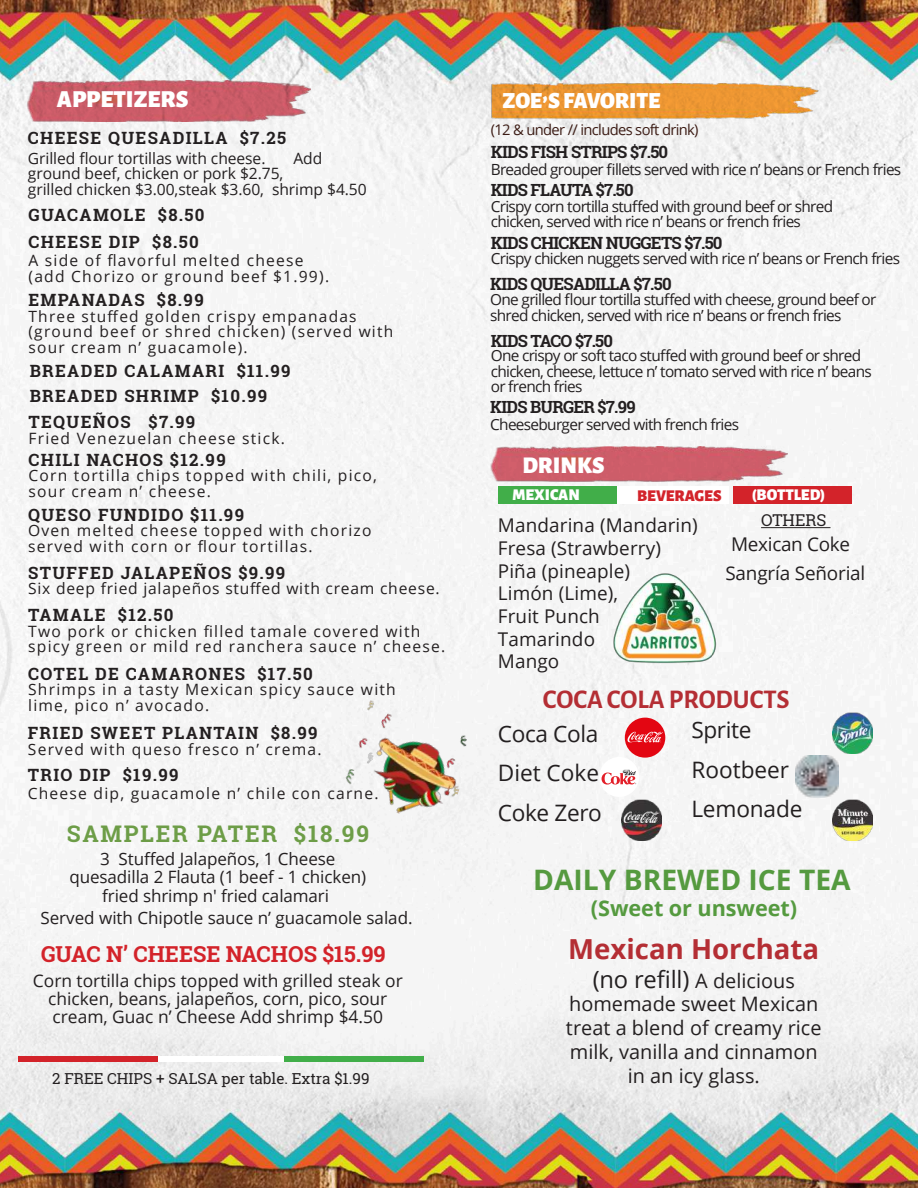
<style>
.page{position:relative;width:918px;height:1188px;background:#fff}
.page>*{position:absolute;margin:0;border:0;box-sizing:border-box;transform-origin:0 0}
.t1{font:700 28.2px "Open Sans";color:#559a3f}
.t2{font:700 27.6px "Open Sans";color:#b42e34}
.t3{font:700 26.4px "Alegreya Sans SC";color:#b42e34}
.t4{font:900 24.15px "Alegreya Sans SC";color:#fff}
.t5{font:23.7px "Open Sans";letter-spacing:-.005em;color:#231f20}
.t6{font:900 23.55px "Alegreya Sans SC";color:#fff}
.t7{font:700 22.95px "Roboto Slab";letter-spacing:.08em;color:#6d9d47}
.t8{font:900 22.8px "Alegreya Sans SC";letter-spacing:-.01em;color:#fff}
.t9{font:22.65px/39.6px "Open Sans";letter-spacing:-.005em;color:#231f20}
.t10{font:700 22.05px "Roboto Slab";color:#d3232a}
.t11{font:700 21.6px "Open Sans";letter-spacing:-.005em;color:#559a3f}
.t12{font:19.95px/23.9px "Open Sans";color:#231f20;text-align:center}
.t13{font:18.9px/22.6px "Open Sans";letter-spacing:.005em;color:#231f20;text-align:center}
.t14{font:17.4px/18.1px "Open Sans";color:#231f20;text-align:center}
.t15{font:700 16.95px/25.3px "Roboto Slab";letter-spacing:.08em;color:#231f20}
.t16{font:16.95px/18.6px "Open Sans";letter-spacing:-.005em;color:#231f20;text-align:center}
.t17{font:700 16.8px "Roboto Slab";letter-spacing:-.045em;color:#231f20}
.t18{font:16.35px "Roboto Slab";color:#231f20}
.t19{font:900 16.2px "Alegreya Sans SC";color:#fff}
.t20{font:900 16.2px "Alegreya Sans SC";color:#d3232a}
.t21{font:15.6px/15.5px "Open Sans";letter-spacing:.08em;color:#231f20}
.t22{font:15.6px/15.5px "Open Sans";letter-spacing:-.005em;color:#231f20}
.t23{font:15.6px "Open Sans";letter-spacing:.05em;color:#231f20}
.t24{font:15.45px/15.6px "Open Sans";letter-spacing:-.045em;color:#231f20}
.t25{font:15.45px/15.3px "Open Sans";letter-spacing:.08em;color:#231f20}
.t26{font:15.15px "Roboto Slab";color:#231f20}
.t27{font:14.7px "Open Sans";letter-spacing:-.045em;color:#3c1c15}
.s1{font-size:19.95px}
</style>
<div class="page">
<img style="left:0;top:0;width:918px;height:1188px">
<img style="left:27px;top:80px;width:283px;height:42px">
<img style="left:340px;top:700px;width:137px;height:129px">
<div style="left:18px;top:1056px;width:139px;height:5px;background:#d3232a"></div>
<div style="left:158px;top:1056px;width:139px;height:5px;background:#fff"></div>
<div style="left:285px;top:1056px;width:139px;height:5px;background:#41ae49"></div>
<div style="left:733px;top:486px;width:119px;height:18px;background:#d3232a"></div>
<div style="left:610px;top:487px;width:119px;height:17px;background:#fff"></div>
<div style="left:498px;top:487px;width:118px;height:17px;background:#41ae49"></div>
<hr style="left:761px;top:527px;width:70px;height:1px;background:#231f20">
<img style="left:491px;top:446px;width:297px;height:36px">
<img style="left:621px;top:800px;width:41px;height:40px">
<div style="left:599px;top:757px;width:40px;height:40px;background:#fff;border-radius:50%"></div>
<svg style="left:602px;top:769px;width:34px;height:16px"></svg>
<div style="left:625px;top:718px;width:40px;height:40px;background:#e30612;border-radius:50%"></div>
<svg style="left:628px;top:732px;width:35px;height:10px"></svg>
<img style="left:796px;top:755px;width:43px;height:43px">
<img style="left:832px;top:800px;width:41px;height:41px">
<img style="left:832px;top:713px;width:41px;height:41px">
<img style="left:483px;top:80px;width:362px;height:42px">
<img style="left:611px;top:567px;width:109px;height:99px">
<h3 class="t4" style="left:57px;top:80px;width:133px">APPETIZERS</h3>
<p class="t15" style="left:28px;top:125px;width:260px">CHEESE QUESADILLA $7.25</p>
<p class="t22" style="left:28px;top:150px;width:239px">Grilled flour tortillas with cheese.</p>
<p class="t21" style="left:293px;top:150px;width:30px">Add</p>
<p class="t22" style="left:28px;top:165px;width:340px">ground beef, chicken or pork $2.75,<br>grilled chicken $3.00,steak $3.60, shrimp $4.50</p>
<p class="t15" style="left:28px;top:201px;width:178px;line-height:26.7px">GUACAMOLE $8.50<br>CHEESE DIP $8.50</p>
<p class="t21" style="left:28px;top:253px;width:302px">A side of flavorful melted cheese (add Chorizo or ground beef $1.99).</p>
<p class="t15" style="left:28px;top:287px;width:177px">EMPANADAS $8.99</p>
<p class="t25" style="left:28px;top:308px;width:366px">Three stuffed golden crispy empanadas (ground beef or shred chicken) (served with sour cream n’ guacamole).</p>
<p class="t15" style="left:28px;top:358px;width:264px">BREADED CALAMARI $11.99<br>BREADED SHRIMP $10.99<br>TEQUEÑOS $7.99</p>
<p class="t21" style="left:28px;top:430px;width:258px">Fried Venezuelan cheese stick.</p>
<p class="t15" style="left:28px;top:447px;width:199px">CHILI NACHOS $12.99</p>
<p class="t21" style="left:28px;top:467px;width:350px">Corn tortilla chips topped with chili, pico, sour cream n’ cheese.</p>
<p class="t15" style="left:28px;top:502px;width:217px">QUESO FUNDIDO $11.99</p>
<p class="t21" style="left:28px;top:522px;width:345px">Oven melted cheese topped with chorizo served with corn or flour tortillas.</p>
<p class="t15" style="left:28px;top:560px;width:259px">STUFFED JALAPEÑOS $9.99</p>
<p class="t23" style="left:28px;top:578px;width:413px">Six deep fried jalapeños stuffed with cream cheese.</p>
<p class="t15" style="left:28px;top:602px;width:147px">TAMALE $12.50</p>
<p class="t21" style="left:28px;top:623px;width:419px">Two pork or chicken filled tamale covered with spicy green or mild red ranchera sauce n’ cheese.</p>
<p class="t15" style="left:28px;top:661px;width:286px">COTEL DE CAMARONES $17.50</p>
<p class="t21" style="left:28px;top:681px;width:369px">Shrimps in a tasty Mexican spicy sauce with lime, pico n’ avocado.</p>
<p class="t15" style="left:28px;top:720px;width:291px">FRIED SWEET PLANTAIN $8.99</p>
<p class="t21" style="left:28px;top:741px;width:295px">Served with queso fresco n’ crema.</p>
<p class="t15" style="left:28px;top:762px;width:152px">TRIO DIP $19.99</p>
<p class="t21" style="left:28px;top:785px;width:352px">Cheese dip, guacamole n’ chile con carne.</p>
<h3 class="t7" style="left:67px;top:818px;width:304px">SAMPLER PATER $18.99</h3>
<p class="t16" style="left:69px;top:849px;width:298px">3 Stuffed Jalapeños, 1 Cheese quesadilla 2 Flauta (1 beef - 1 chicken) fried shrimp n' fried calamari</p>
<p class="t16" style="left:40px;top:908px;width:374px">Served with Chipotle sauce n’ guacamole salad.</p>
<h3 class="t10" style="left:41px;top:939px;width:346px">GUAC N’ CHEESE NACHOS $15.99</h3>
<p class="t14" style="left:33px;top:971px;width:371px">Corn tortilla chips topped with grilled steak or chicken, beans, jalapeños, corn, pico, sour cream, Guac n’ Cheese Add shrimp $4.50</p>
<p class="t26" style="left:52px;top:1068px;width:319px">2 FREE CHIPS + SALSA per table. Extra $1.99</p>
<h3 class="t8" style="left:502px;top:82px;width:160px">ZOE’S FAVORITE</h3>
<p class="t17" style="left:491px;top:141px;width:179px">KIDS FISH STRIPS $7.50</p>
<p class="t24" style="left:491px;top:161px;width:412px">Breaded grouper fillets served with rice n’ beans or French fries</p>
<p class="t17" style="left:491px;top:178px;width:144px">KIDS FLAUTA $7.50</p>
<p class="t24" style="left:491px;top:198px;width:344px">Crispy corn tortilla stuffed with ground beef or shred chicken, served with rice n’ beans or french fries</p>
<p class="t17" style="left:491px;top:231px;width:233px">KIDS CHICKEN NUGGETS $7.50</p>
<p class="t24" style="left:491px;top:250px;width:411px">Crispy chicken nuggets served with rice n’ beans or French fries</p>
<p class="t17" style="left:490px;top:272px;width:183px">KIDS QUESADILLA $7.50</p>
<p class="t24" style="left:490px;top:291px;width:388px">One grilled flour tortilla stuffed with cheese, ground beef or shred chicken, served with rice n’ beans or french fries</p>
<p class="t17" style="left:491px;top:329px;width:124px">KIDS TACO $7.50</p>
<p class="t24" style="left:491px;top:348px;width:383px">One crispy or soft taco stuffed with ground beef or shred chicken, cheese, lettuce n’ tomato served with rice n’ beans or french fries</p>
<p class="t17" style="left:490px;top:396px;width:147px">KIDS BURGER $7.99</p>
<p class="t24" style="left:490px;top:417px;width:250px">Cheeseburger served with french fries</p>
<p class="t27" style="left:491px;top:120px;width:209px">(12 &amp; under // includes soft drink)</p>
<h3 class="t6" style="left:522px;top:447px;width:84px">DRINKS</h3>
<p class="t19" style="left:512px;top:482px;width:69px">MEXICAN</p>
<p class="t13" style="left:498px;top:513px;width:202px;text-align:left">Mandarina (Mandarin)<br>Fresa (Strawberry)<br>Piña (pineaple)<br>Limón (Lime),<br>Fruit Punch<br>Tamarindo<br>Mango</p>
<p class="t20" style="left:637px;top:483px;width:86px">BEVERAGES</p>
<p class="t19" style="left:752px;top:482px;width:75px">(BOTTLED)</p>
<p class="t18" style="left:761px;top:509px;width:67px">OTHERS</p>
<p class="t13" style="left:725px;top:530px;width:142px;line-height:28.2px">Mexican Coke<br>Sangría Señorial</p>
<h3 class="t3" style="left:543px;top:680px;width:248px">COCA COLA PRODUCTS</h3>
<h3 class="t9" style="left:498px;top:713px;width:106px">Coca Cola<br>Diet Coke<br>Coke Zero</h3>
<h3 class="t9" style="left:691px;top:710px;width:113px">Sprite<br>Rootbeer<br>Lemonade</h3>
<h1 class="t1" style="left:533px;top:860px;width:319px">DAILY BREWED ICE TEA</h1>
<h3 class="t11" style="left:591px;top:893px;width:208px">(Sweet or unsweet)</h3>
<h2 class="t2" style="left:568px;top:930px;width:253px">Mexican Horchata</h2>
<h3 class="t5" style="left:593px;top:963px;width:204px">(no refill) <span class="s1">A delicious</span></h3>
<p class="t12" style="left:566px;top:992px;width:257px">homemade sweet Mexican treat a blend of creamy rice milk, vanilla and cinnamon in an icy glass.</p>
</div>
